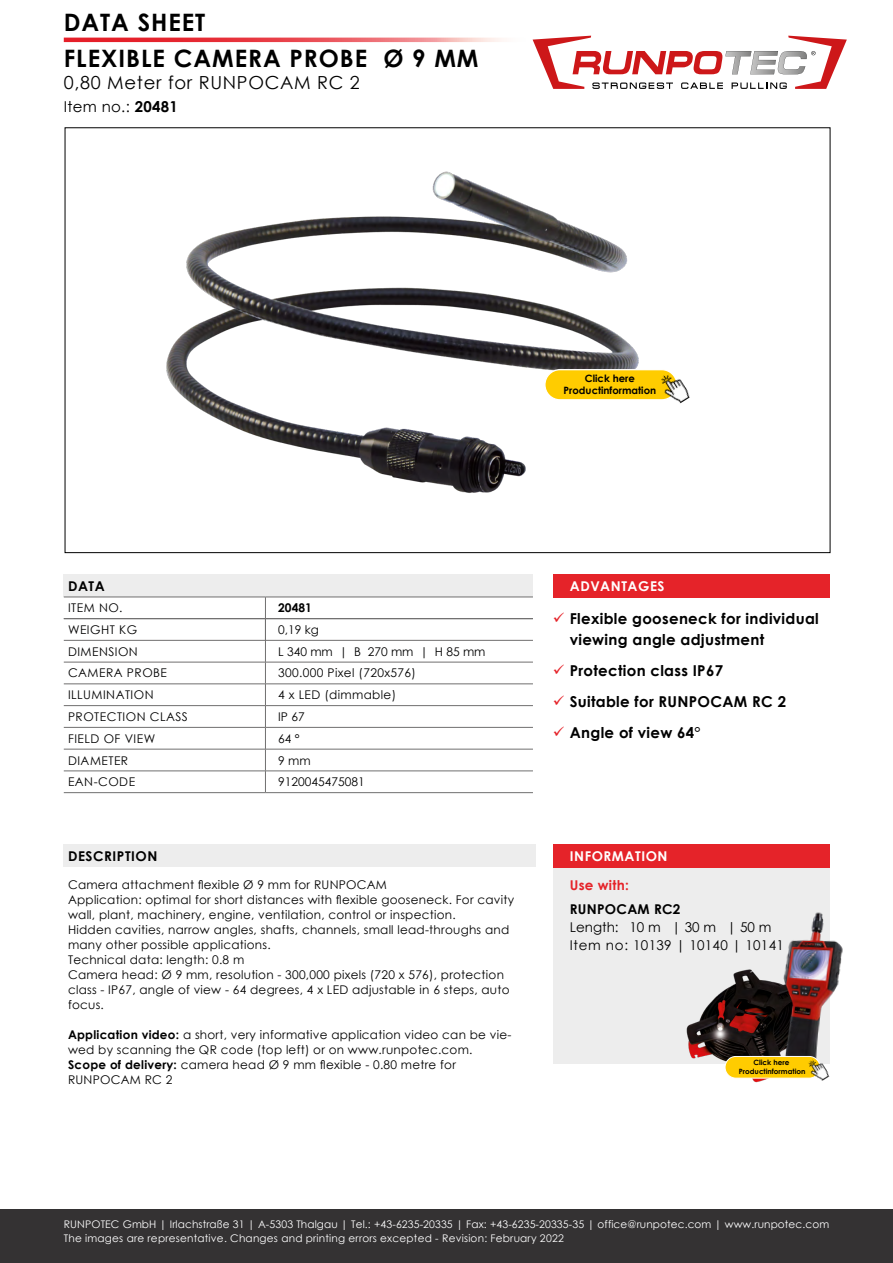
<style>
.page{position:relative;width:893px;height:1263px;background:#fff}
.page>*{position:absolute;margin:0;border:0;box-sizing:border-box;transform-origin:0 0}
.t1{font:700 24px/36px "Century Gothic";letter-spacing:.04em;color:#000}
.t2{font:18px "Century Gothic";letter-spacing:.04em;color:#000}
.t3{font:700 15px/31.2px "Century Gothic";letter-spacing:.02em;color:#000}
.t4{font:15px "Century Gothic";letter-spacing:.02em;color:#000}
.t5{font:13.5px/18px "Century Gothic";letter-spacing:.02em;color:#000}
.t6{font:700 13.5px "Century Gothic";letter-spacing:.04em;color:#fff}
.t7{font:700 13.5px "Century Gothic";letter-spacing:.04em;color:#000}
.t8{font:700 13.5px "Century Gothic";letter-spacing:.02em;color:#000}
.t9{font:700 13.5px "Century Gothic";letter-spacing:.02em;color:#e52329}
.t10{font:12px/15px "Century Gothic";letter-spacing:.02em;color:#000}
.t11{font:12px "Century Gothic";letter-spacing:.04em;color:#000}
.t12{font:12px "Century Gothic";color:#000}
.t13{font:700 12px "Century Gothic";color:#000}
.t14{font:10.5px/13.5px "Century Gothic";letter-spacing:.01em;color:#fff}
.t15{font:700 10.05px/12.1px "Century Gothic";color:#000;text-align:center}
.t16{font:700 7.2px/8.7px "Century Gothic";color:#000;text-align:center}
.s1{font-weight:700}
</style>
<div class="page">
<img style="left:166px;top:171px;width:473px;height:322px">
<div style="left:64px;top:574px;width:469px;height:23px;background:#ededed"></div>
<hr style="left:64px;top:597px;width:201px;height:1px;background:#706f6f">
<hr style="left:265px;top:597px;width:268px;height:1px;background:#706f6f">
<hr style="left:64px;top:618px;width:201px;height:1px;background:#706f6f">
<hr style="left:265px;top:618px;width:268px;height:1px;background:#706f6f">
<hr style="left:64px;top:640px;width:201px;height:1px;background:#706f6f">
<hr style="left:265px;top:640px;width:268px;height:1px;background:#706f6f">
<hr style="left:64px;top:662px;width:201px;height:1px;background:#706f6f">
<hr style="left:265px;top:662px;width:268px;height:1px;background:#706f6f">
<hr style="left:64px;top:684px;width:201px;height:1px;background:#706f6f">
<hr style="left:265px;top:684px;width:268px;height:1px;background:#706f6f">
<hr style="left:64px;top:705px;width:201px;height:1px;background:#706f6f">
<hr style="left:265px;top:705px;width:268px;height:1px;background:#706f6f">
<hr style="left:64px;top:727px;width:201px;height:1px;background:#706f6f">
<hr style="left:265px;top:727px;width:268px;height:1px;background:#706f6f">
<hr style="left:64px;top:749px;width:201px;height:1px;background:#706f6f">
<hr style="left:265px;top:749px;width:268px;height:1px;background:#706f6f">
<hr style="left:64px;top:771px;width:201px;height:1px;background:#706f6f">
<hr style="left:265px;top:771px;width:268px;height:1px;background:#706f6f">
<svg style="left:265px;top:597px;width:1px;height:195px"></svg>
<hr style="left:64px;top:792px;width:201px;height:1px;background:#706f6f">
<hr style="left:265px;top:792px;width:268px;height:1px;background:#706f6f">
<div style="left:553px;top:574px;width:276px;height:23px;background:#e52329"></div>
<div style="left:64px;top:844px;width:472px;height:23px;background:#ededed"></div>
<div style="left:553px;top:867px;width:276px;height:197px;background:#ededed"></div>
<div style="left:553px;top:844px;width:276px;height:23px;background:#e52329"></div>
<div style="left:0;top:1209px;width:893px;height:54px;background:#343233"></div>
<div style="left:545px;top:370px;width:132px;height:30px;background:#fc0;border-radius:15px"></div>
<div style="left:544px;top:369px;width:133px;height:31px;border:1px solid #fff;border-radius:15px"></div>
<img style="left:655px;top:369px;width:35px;height:35px">
<img style="left:687px;top:969px;width:117px;height:113px">
<img style="left:774px;top:909px;width:69px;height:147px">
<div style="left:725px;top:1056px;width:95px;height:22px;background:#fc0;border-radius:11px"></div>
<div style="left:725px;top:1056px;width:95px;height:22px;border:1px solid #fff;border-radius:11px"></div>
<img style="left:804px;top:1054px;width:29px;height:27px">
<svg style="left:533px;top:36px;width:314px;height:53px"></svg>
<svg style="left:64px;top:38px;width:470px;height:4px;background:#ec646a"></svg>
<h1 class="t1" style="left:64px;top:3px;width:416px">DATA SHEET<br>FLEXIBLE CAMERA PROBE Ø 9 MM</h1>
<h2 class="t2" style="left:64px;top:70px;width:297px">0,80 Meter for RUNPOCAM RC 2</h2>
<p class="t4" style="left:64px;top:96px;width:116px">Item no.: <span class="s1">20481</span></p>
<p class="t15" style="left:564px;top:372px;width:94px">Click here<br>Productinformation</p>
<p class="t7" style="left:68px;top:575px;width:38px">DATA</p>
<p class="t10" style="left:68px;top:600px;width:56px">ITEM NO.</p>
<p class="t13" style="left:278px;top:599px;width:35px">20481</p>
<p class="t11" style="left:68px;top:621px;width:71px">WEIGHT KG</p>
<p class="t10" style="left:278px;top:622px;width:42px">0,19 kg</p>
<p class="t11" style="left:68px;top:643px;width:71px">DIMENSION</p>
<p class="t12" style="left:278px;top:643px;width:209px">L 340 mm | B 270 mm | H 85 mm</p>
<p class="t11" style="left:68px;top:665px;width:100px">CAMERA PROBE</p>
<p class="t10" style="left:278px;top:665px;width:139px">300.000 Pixel (720x576)</p>
<p class="t11" style="left:68px;top:686px;width:87px">ILLUMINATION</p>
<p class="t10" style="left:278px;top:687px;width:119px">4 x LED (dimmable)</p>
<p class="t11" style="left:68px;top:708px;width:121px">PROTECTION CLASS</p>
<p class="t10" style="left:278px;top:709px;width:28px">IP 67</p>
<p class="t11" style="left:68px;top:730px;width:89px">FIELD OF VIEW</p>
<p class="t10" style="left:278px;top:731px;width:23px">64 °</p>
<p class="t11" style="left:68px;top:752px;width:62px">DIAMETER</p>
<p class="t10" style="left:278px;top:752px;width:34px">9 mm</p>
<p class="t10" style="left:68px;top:774px;width:69px">EAN-CODE</p>
<p class="t12" style="left:278px;top:773px;width:88px">9120045475081</p>
<p class="t7" style="left:68px;top:845px;width:91px">DESCRIPTION</p>
<p class="t10" style="left:68px;top:877px;width:448px">Camera attachment flexible Ø 9 mm for RUNPOCAM<br>Application: optimal for short distances with flexible gooseneck. For cavity wall, plant, machinery, engine, ventilation, control or inspection.<br>Hidden cavities, narrow angles, shafts, channels, small lead-throughs and many other possible applications.<br>Technical data: length: 0.8 m<br>Camera head: Ø 9 mm, resolution - 300,000 pixels (720 x 576), protection class - IP67, angle of view - 64 degrees, 4 x LED adjustable in 6 steps, auto focus.</p>
<p class="t10" style="left:68px;top:1027px;width:445px"><span class="s1">Application video:</span> a short, very informative application video can be vie&shy;wed by scanning the QR code (top left) or on www.runpotec.com.<br><span class="s1">Scope of delivery:</span> camera head Ø 9 mm flexible - 0.80 metre for RUNPOCAM RC 2</p>
<p class="t6" style="left:570px;top:575px;width:96px">ADVANTAGES</p>
<p class="t3" style="left:570px;top:607px;width:251px;line-height:21px">Flexible gooseneck for individual viewing angle adjustment</p>
<p class="t3" style="left:570px;top:654px;width:218px">Protection class IP67<br>Suitable for RUNPOCAM RC 2<br>Angle of view 64°</p>
<p class="t6" style="left:570px;top:845px;width:99px">INFORMATION</p>
<p class="t9" style="left:570px;top:875px;width:61px">Use with:</p>
<p class="t8" style="left:570px;top:899px;width:112px">RUNPOCAM RC2</p>
<p class="t5" style="left:570px;top:918px;width:216px">Length: 10 m | 30 m | 50 m<br>Item no: 10139 | 10140 | 10141</p>
<p class="t16" style="left:739px;top:1058px;width:68px">Click here<br>Productinformation</p>
<p class="t14" style="left:64px;top:1217px;width:767px">RUNPOTEC GmbH | Irlachstraße 31 | A-5303 Thalgau | Tel.: +43-6235-20335 | Fax: +43-6235-20335-35 | office@runpotec.com | www.runpotec.com<br>The images are representative. Changes and printing errors excepted - Revision: February 2022</p>
</div>
